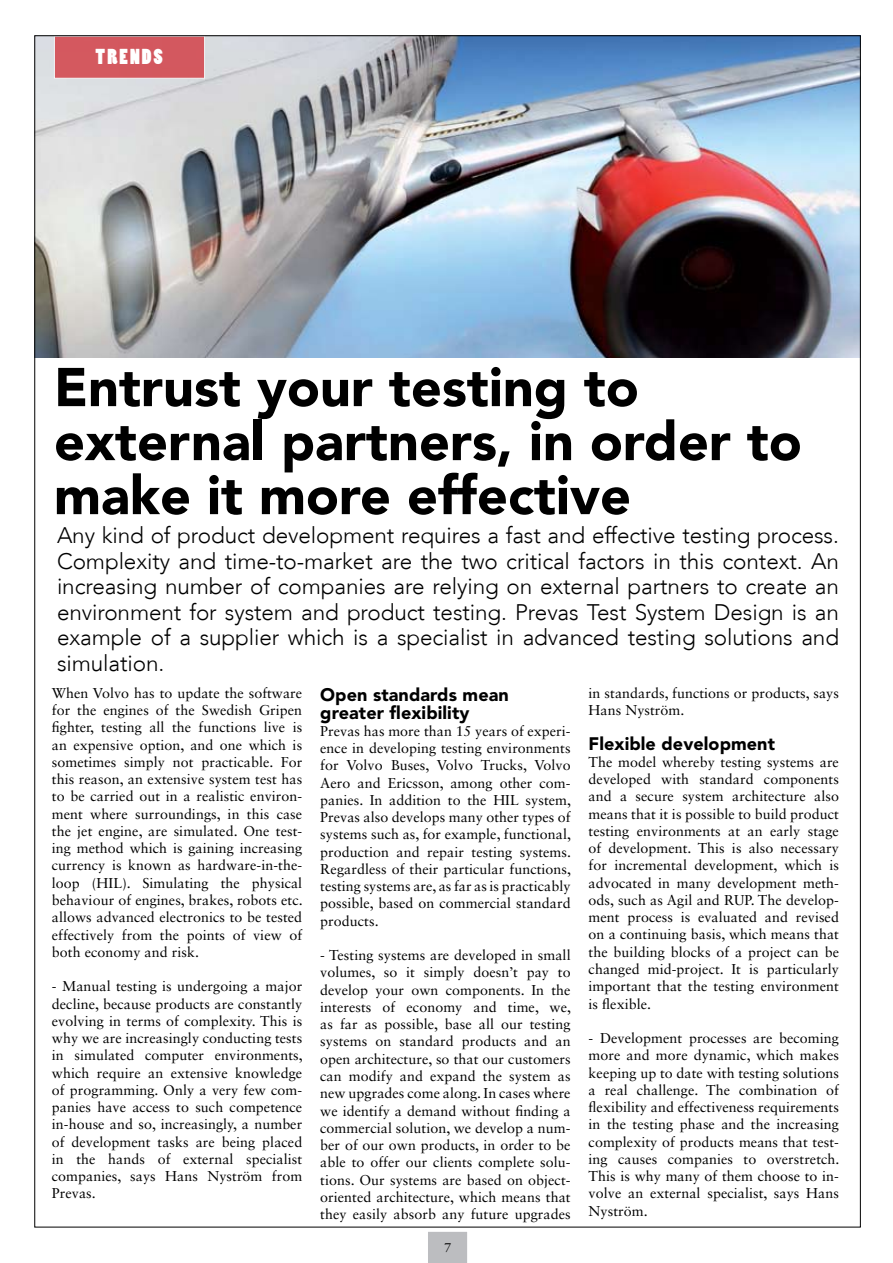
<style>
.page{position:relative;width:893px;height:1263px;background:#fff}
.page>*{position:absolute;margin:0;border:0;box-sizing:border-box;transform-origin:0 0}
.t1{font:900 54px/54px "Avenir LT Std";color:#000}
.t2{font:300 22.5px/25.5px "Avenir LT";letter-spacing:-.005em;color:#000;text-align:justify}
.t3{font:20.25px "Poplar Std";color:#fff}
.t4{font:900 18px/18px "Avenir LT Std";letter-spacing:.005em;color:#000}
.t5{font:14.25px/17.2px "Sabon LT Std";letter-spacing:.005em;color:#000;text-align:justify}
.t6{font:12.6px "Sabon LT Std";color:#000}
</style>
<div class="page">
<svg style="left:428px;top:1231px;width:39px;height:32px"></svg>
<img style="left:36px;top:37px;width:823px;height:321px">
<div style="left:54px;top:36px;width:151px;height:43px;background:#d3585f;border:1px solid #fff"></div>
<h3 class="t3" style="left:96px;top:46px;width:69px">TRENDS</h3>
<h1 class="t1" style="left:54px;top:360px;width:749px">Entrust your testing to external partners, in order to make it more effective</h1>
<p class="t2" style="left:57px;top:523px;width:784px">Any kind of product development requires a fast and effective testing process.<br>Complexity and time-to-market are the two critical factors in this context. An increasing number of companies are relying on external partners to create an environment for system and product testing. Prevas Test System Design is an example of a supplier which is a specialist in advanced testing solutions and simulation.</p>
<p class="t5" style="left:52px;top:684px;width:252px">When Volvo has to update the software for the engines of the Swedish Gripen fighter, testing all the functions live is an expensive option, and one which is sometimes simply not practicable. For this reason, an extensive system test has to be carried out in a realistic environ&shy;ment where surroundings, in this case the jet engine, are simulated. One test&shy;ing method which is gaining increasing currency is known as hardware-in-the&shy;loop (HIL). Simulating the physical behaviour of engines, brakes, robots etc. allows advanced electronics to be tested effectively from the points of view of both economy and risk.</p>
<p class="t5" style="left:52px;top:977px;width:252px">- Manual testing is undergoing a major decline, because products are constantly evolving in terms of complexity. This is why we are increasingly conducting tests in simulated computer environments, which require an extensive knowledge of programming. Only a very few com&shy;panies have access to such competence in-house and so, increasingly, a number of development tasks are being placed in the hands of external specialist companies, says Hans Nyström from Prevas.</p>
<p class="t4" style="left:320px;top:685px;width:190px">Open standards mean greater flexibility</p>
<p class="t5" style="left:320px;top:722px;width:252px">Prevas has more than 15 years of experi&shy;ence in developing testing environments for Volvo Buses, Volvo Trucks, Volvo Aero and Ericsson, among other com&shy;panies. In addition to the HIL system, Prevas also develops many other types of systems such as, for example, functional, production and repair testing systems.<br>Regardless of their particular functions, testing systems are, as far as is practicably possible, based on commercial standard products.</p>
<p class="t5" style="left:320px;top:946px;width:252px">- Testing systems are developed in small volumes, so it simply doesn’t pay to develop your own components. In the interests of economy and time, we, as far as possible, base all our testing systems on standard products and an open architecture, so that our customers can modify and expand the system as new upgrades come along. In cases where we identify a demand without finding a commercial solution, we develop a num&shy;ber of our own products, in order to be able to offer our clients complete solu&shy;tions. Our systems are based on object&shy;oriented architecture, which means that they easily absorb any future upgrades</p>
<p class="t5" style="left:589px;top:684px;width:252px">in standards, functions or products, says<br>Hans Nyström.</p>
<p class="t4" style="left:589px;top:734px;width:188px">Flexible development</p>
<p class="t5" style="left:589px;top:753px;width:252px">The model whereby testing systems are developed with standard components and a secure system architecture also means that it is possible to build product testing environments at an early stage of development. This is also necessary for incremental development, which is advocated in many development meth&shy;ods, such as Agil and RUP. The develop&shy;ment process is evaluated and revised on a continuing basis, which means that the building blocks of a project can be changed mid-project. It is particularly important that the testing environment is flexible.</p>
<p class="t5" style="left:589px;top:1029px;width:252px">- Development processes are becoming more and more dynamic, which makes keeping up to date with testing solutions a real challenge. The combination of flexibility and effectiveness requirements in the testing phase and the increasing complexity of products means that test&shy;ing causes companies to overstretch.<br>This is why many of them choose to in&shy;volve an external specialist, says Hans Nyström.</p>
<p class="t6" style="left:444px;top:1240px;width:9px">7</p>
</div>
